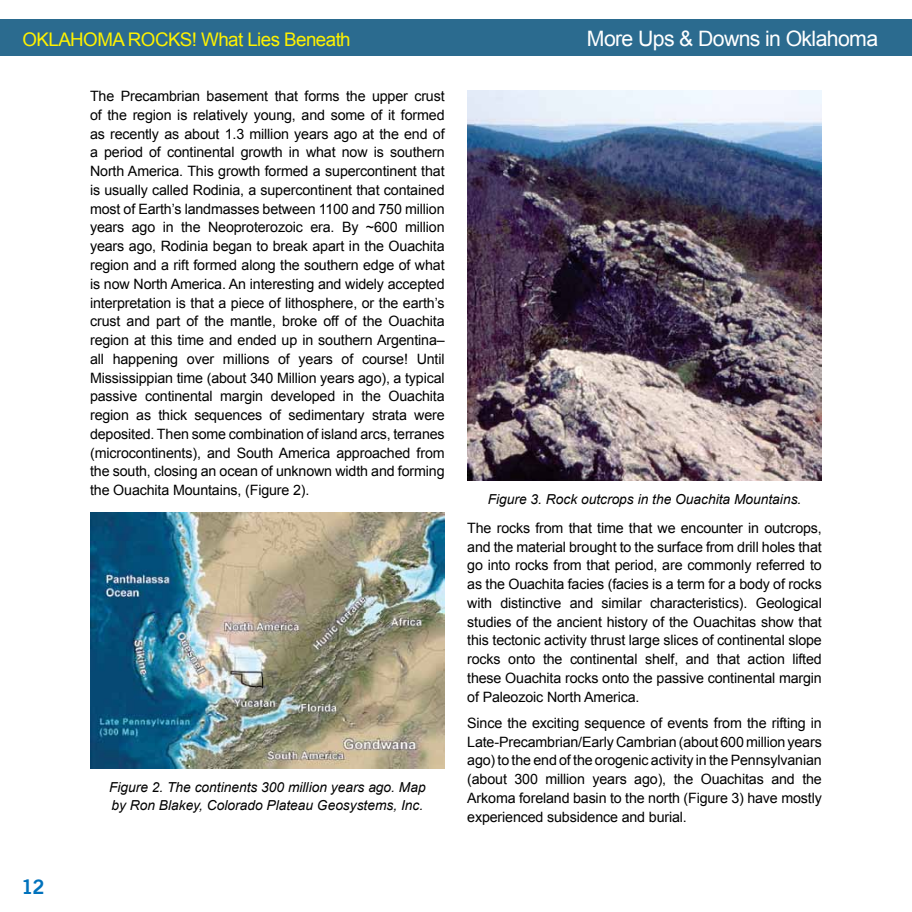
<style>
.page{position:relative;width:912px;height:912px;background:#fff}
.page>*{position:absolute;margin:0;border:0;box-sizing:border-box;transform-origin:0 0}
.t1{font:21.25px "Arial";letter-spacing:-.03em;color:#fff}
.t2{font:20px "Trade Gothic Bold Two";color:#0072bc}
.t3{font:18.75px "Arial";letter-spacing:-.03em;color:#fff200}
.t4{font:14.25px/18.8px "Arial";letter-spacing:-.01em;color:#000;text-align:justify}
.t5{font:italic 13.75px/17.5px "Arial";color:#000}
</style>
<div class="page">
<div style="left:0;top:19px;width:911px;height:36px;background:#2b6b8f"></div>
<img style="left:90px;top:512px;width:354px;height:256px">
<img style="left:467px;top:90px;width:354px;height:390px">
<h3 class="t3" style="left:22px;top:27px;width:28px">Oklahoma</h3>
<h3 class="t3" style="left:128px;top:27px;width:27px">Rocks</h3>
<h3 class="t3" style="left:192px;top:27px;width:160px">! What Lies Beneath</h3>
<h1 class="t1" style="left:586px;top:24px;width:292px">More Ups &amp; Downs in Oklahoma</h1>
<h2 class="t2" style="left:21px;top:874px;width:25px">12</h2>
<p class="t4" style="left:90px;top:87px;width:356px">The Precambrian basement that forms the upper crust of the region is relatively young, and some of it formed as recently as about 1.3 million years ago at the end of a period of continental growth in what now is southern North America. This growth formed a supercontinent that is usually called Rodinia, a supercontinent that contained most of Earth’s landmasses between 1100 and 750 million years ago in the Neoproterozoic era. By ~600 million years ago, Rodinia began to break apart in the Ouachita region and a rift formed along the southern edge of what is now North America. An interesting and widely accepted interpretation is that a piece of lithosphere, or the earth’s crust and part of the mantle, broke off of the Ouachita region at this time and ended up in southern Argentina– all happening over millions of years of course! Until Mississippian time (about 340 Million years ago), a typical passive continental margin developed in the Ouachita region as thick sequences of sedimentary strata were deposited. Then some combination of island arcs, terranes (microcontinents), and South America approached from the south, closing an ocean of unknown width and forming the Ouachita Mountains, (Figure 2).</p>
<p class="t5" style="left:109px;top:778px;width:318px">Figure 2. The continents 300 million years ago. Map by Ron Blakey, Colorado Plateau Geosystems, Inc.</p>
<p class="t5" style="left:487px;top:490px;width:315px">Figure 3. Rock outcrops in the Ouachita Mountains.</p>
<p class="t4" style="left:467px;top:518px;width:356px">The rocks from that time that we encounter in outcrops, and the material brought to the surface from drill holes that go into rocks from that period, are commonly referred to as the Ouachita facies (facies is a term for a body of rocks with distinctive and similar characteristics). Geological studies of the ancient history of the Ouachitas show that this tectonic activity thrust large slices of continental slope rocks onto the continental shelf, and that action lifted these Ouachita rocks onto the passive continental margin of Paleozoic North America.</p>
<p class="t4" style="left:467px;top:713px;width:356px">Since the exciting sequence of events from the rifting in Late-Precambrian/Early Cambrian (about 600 million years ago) to the end of the orogenic activity in the Pennsylvanian (about 300 million years ago), the Ouachitas and the Arkoma foreland basin to the north (Figure 3) have mostly experienced subsidence and burial.</p>
</div>
